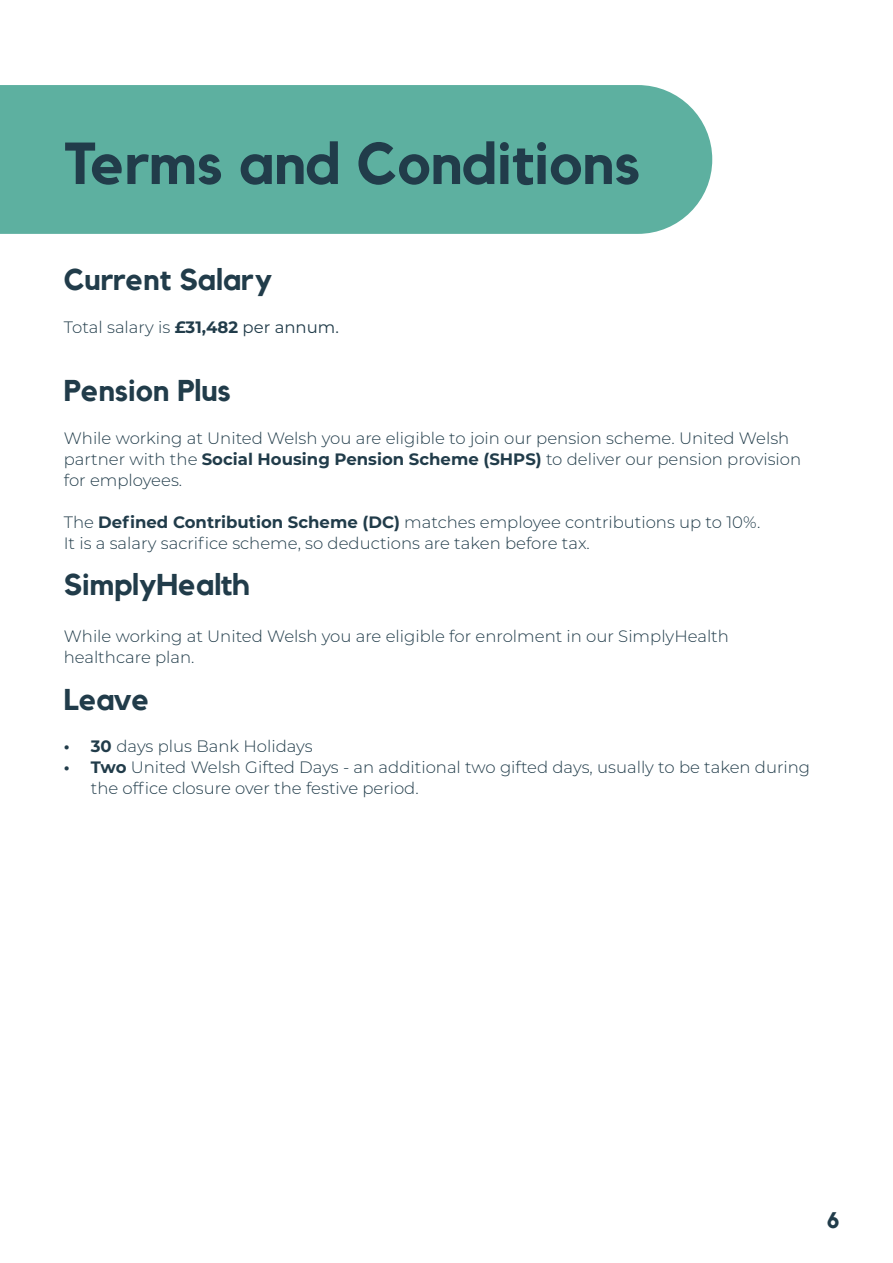
<style>
.page{position:relative;width:893px;height:1263px;background:#fff}
.page>*{position:absolute;margin:0;border:0;box-sizing:border-box;transform-origin:0 0}
.t1{font:700 58.5px "Kollektif";color:#213c4a}
.t2{font:700 30px "Kollektif";color:#213c4a}
.t3{font:700 22.5px "Kollektif";color:#213c4a}
.t4{font:300 16.5px/21px "Montserrat";color:#213c4a}
.s1{font-weight:700}
.s2{font-weight:400}
</style>
<div class="page">
<div style="left:0;top:85px;width:712px;height:149px;background:#5db0a0"></div>
<h1 class="t1" style="left:64px;top:129px;width:578px">Terms and Conditions</h1>
<h2 class="t2" style="left:64px;top:262px;width:210px">Current Salary</h2>
<p class="t4" style="left:64px;top:316px;width:277px">Total salary is <span class="s1">£31,482</span> <span class="s2">per annum.</span></p>
<h2 class="t2" style="left:64px;top:373px;width:169px">Pension Plus</h2>
<p class="t4" style="left:64px;top:427px;width:739px">While working at United Welsh you are eligible to join our pension scheme. United Welsh partner with the <span class="s1">Social Housing Pension Scheme (SHPS)</span> to deliver our pension provision for employees.</p>
<p class="t4" style="left:64px;top:511px;width:698px">The <span class="s1">Defined Contribution Scheme (DC)</span> matches employee contributions up to 10%.<br>It is a salary sacrifice scheme, so deductions are taken before tax.</p>
<h2 class="t2" style="left:64px;top:567px;width:187px">SimplyHealth</h2>
<p class="t4" style="left:64px;top:625px;width:667px">While working at United Welsh you are eligible for enrolment in our SimplyHealth healthcare plan.</p>
<h2 class="t2" style="left:64px;top:682px;width:87px">Leave</h2>
<p class="t4" style="left:64px;top:735px;width:251px"><span class="s1">• 30</span> days plus Bank Holidays</p>
<p class="t4" style="left:91px;top:756px;width:721px;text-indent:-27px"><span class="s1">• Two</span> United Welsh Gifted Days - an additional two gifted days, usually to be taken during the office closure over the festive period.</p>
<h3 class="t3" style="left:827px;top:1207px;width:14px">6</h3>
</div>
